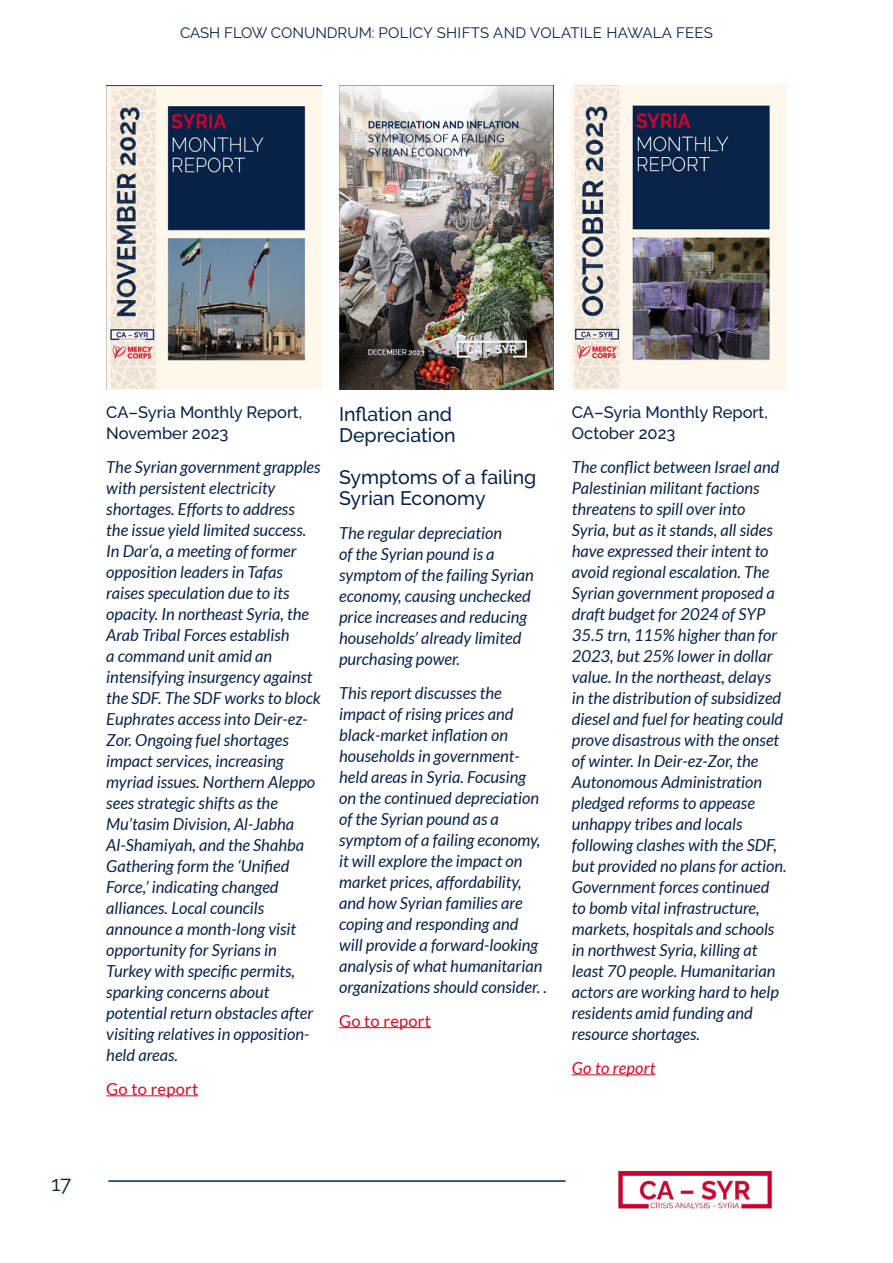
<style>
.page{position:relative;width:893px;height:1263px;background:#fff}
.page>*{position:absolute;margin:0;border:0;box-sizing:border-box;transform-origin:0 0}
.t1{font:21px "Raleway";color:#082348}
.t2{font:500 19.5px/21px "Raleway";color:#082348}
.t3{font:italic 16.5px/21px "Lato";color:#082348}
.t4{font:500 16.5px/21px "Raleway";color:#082348}
.t5{font:16.5px "Lato";letter-spacing:.015em;color:#d70926}
.t6{font:italic 16.5px "Lato";letter-spacing:.015em;color:#d70926}
.t7{font:15px "Raleway";letter-spacing:.02em;color:#082348}
</style>
<div class="page">
<hr style="left:108px;top:1180px;width:458px;height:2px;background:#082348">
<img style="left:618px;top:1170px;width:154px;height:39px">
<hr style="left:106px;top:1095px;width:92px;height:1px;background:#d70926">
<hr style="left:339px;top:1027px;width:92px;height:1px;background:#d70926">
<hr style="left:572px;top:1074px;width:83px;height:1px;background:#d70926">
<img style="left:572px;top:85px;width:215px;height:304px">
<img style="left:106px;top:85px;width:215px;height:304px">
<img style="left:339px;top:85px;width:214px;height:304px">
<p class="t7" style="left:180px;top:24px;width:534px">CASH FLOW CONUNDRUM: POLICY SHIFTS AND VOLATILE HAWALA FEES</p>
<p class="t1" style="left:51px;top:1172px;width:21px">17</p>
<p class="t4" style="left:106px;top:402px;width:197px">CA–Syria Monthly Report,<br>November 2023</p>
<p class="t3" style="left:106px;top:457px;width:216px">The Syrian government grapples with persistent electricity shortages. Efforts to address the issue yield limited success.<br>In Dar‘a, a meeting of former opposition leaders in Tafas raises speculation due to its opacity. In northeast Syria, the<br>Arab Tribal Forces establish<br>a command unit amid an intensifying insurgency against the SDF. The SDF works to block<br>Euphrates access into Deir-ez-<br>Zor. Ongoing fuel shortages impact services, increasing myriad issues. Northern Aleppo sees strategic shifts as the<br>Mu’tasim Division, Al-Jabha<br>Al-Shamiyah, and the Shahba<br>Gathering form the ‘Unified<br>Force,’ indicating changed alliances. Local councils announce a month-long visit opportunity for Syrians in<br>Turkey with specific permits, sparking concerns about potential return obstacles after visiting relatives in opposition&shy;held areas.</p>
<p class="t5" style="left:106px;top:1080px;width:93px">Go to report</p>
<p class="t2" style="left:339px;top:403px;width:118px">Inflation and<br>Depreciation</p>
<p class="t2" style="left:339px;top:467px;width:199px">Symptoms of a failing<br>Syrian Economy</p>
<p class="t3" style="left:339px;top:523px;width:196px">The regular depreciation<br>of the Syrian pound is a symptom of the failing Syrian economy, causing unchecked price increases and reducing households’ already limited purchasing power.</p>
<p class="t3" style="left:339px;top:683px;width:209px">This report discusses the impact of rising prices and black-market inflation on households in government&shy;held areas in Syria. Focusing on the continued depreciation of the Syrian pound as a symptom of a failing economy, it will explore the impact on market prices, affordability, and how Syrian families are coping and responding and<br>will provide a forward-looking analysis of what humanitarian organizations should consider. .</p>
<p class="t5" style="left:339px;top:1011px;width:93px">Go to report</p>
<p class="t4" style="left:572px;top:402px;width:197px">CA–Syria Monthly Report,<br>October 2023</p>
<p class="t3" style="left:572px;top:457px;width:216px">The conflict between Israel and<br>Palestinian militant factions threatens to spill over into<br>Syria, but as it stands, all sides have expressed their intent to avoid regional escalation. The<br>Syrian government proposed a draft budget for 2024 of SYP<br>35.5 trn, 115% higher than for<br>2023, but 25% lower in dollar value. In the northeast, delays in the distribution of subsidized diesel and fuel for heating could prove disastrous with the onset of winter. In Deir-ez-Zor, the<br>Autonomous Administration pledged reforms to appease unhappy tribes and locals following clashes with the SDF, but provided no plans for action.<br>Government forces continued to bomb vital infrastructure, markets, hospitals and schools in northwest Syria, killing at least 70 people. Humanitarian actors are working hard to help residents amid funding and resource shortages.</p>
<p class="t6" style="left:572px;top:1059px;width:85px">Go to report</p>
</div>
